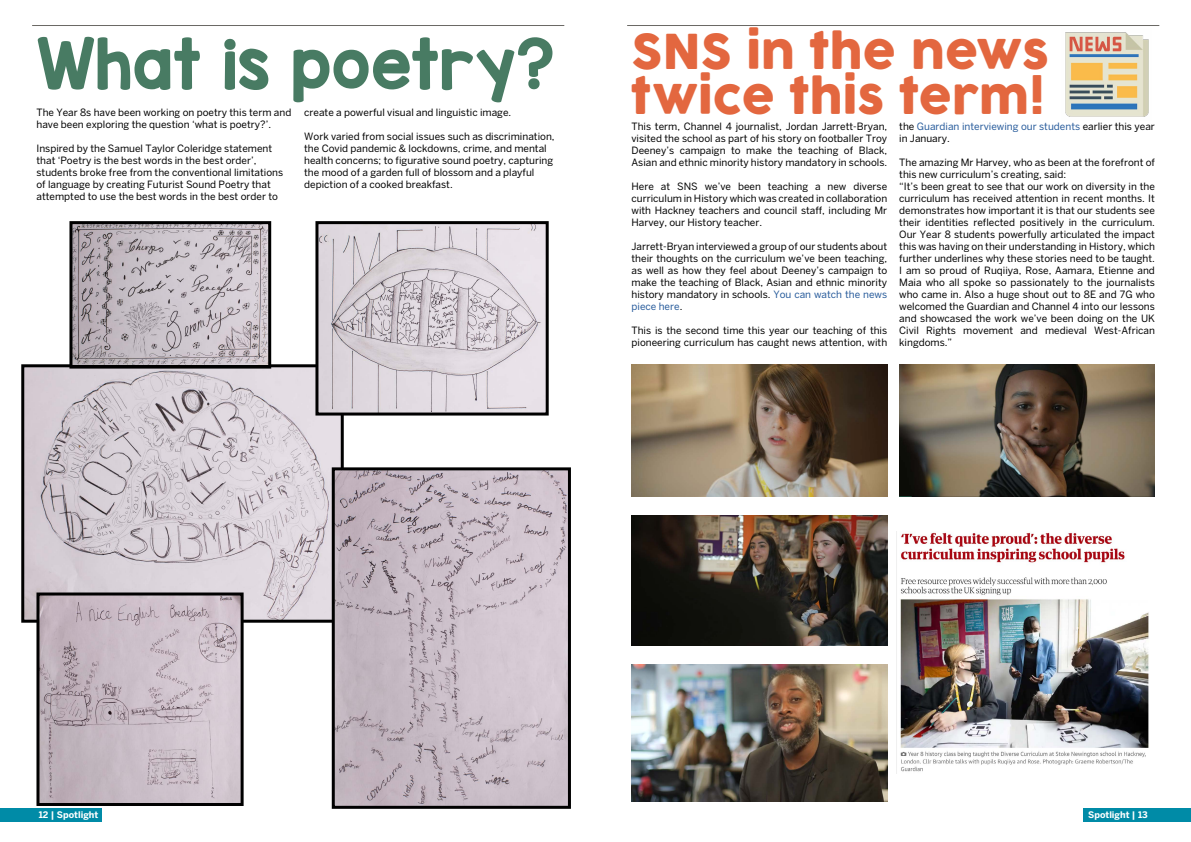
<style>
.page{position:relative;width:1191px;height:842px;background:#fff}
.page>*{position:absolute;margin:0;border:0;box-sizing:border-box;transform-origin:0 0}
.t1{font:59px "KG Red Hands";color:#487b63}
.t2{font:47px/45px "Cocogoose";color:#e3673f}
.t3{font:10px/12px "Benton Sans";color:#000}
.t4{font:10px/12px "Benton Sans";color:#275b9b}
.t5{font:700 9px "Benton Sans";color:#fff}
.s1{color:#275b9b}
.s2{color:#000}
</style>
<div class="page">
<hr style="left:32px;top:25px;width:532px;height:1px;background:#6a6864">
<hr style="left:627px;top:25px;width:532px;height:1px;background:#6a6864">
<div style="left:0;top:809px;width:102px;height:13px;background:#008ba7"></div>
<div style="left:1083px;top:809px;width:108px;height:13px;background:#008ba7"></div>
<img style="left:25px;top:368px;width:315px;height:251px">
<div style="left:21px;top:364px;width:323px;height:259px;border:3px solid #000"></div>
<img style="left:319px;top:225px;width:226px;height:187px">
<div style="left:315px;top:221px;width:234px;height:195px;border:3px solid #000"></div>
<img style="left:40px;top:596px;width:200px;height:206px">
<div style="left:36px;top:592px;width:208px;height:214px;border:3px solid #000"></div>
<img style="left:73px;top:225px;width:194px;height:139px">
<div style="left:69px;top:221px;width:202px;height:148px;border:3px solid #000"></div>
<img style="left:336px;top:471px;width:231px;height:334px">
<div style="left:332px;top:467px;width:239px;height:342px;border:3px solid #000"></div>
<img style="left:896px;top:531px;width:253px;height:243px">
<img style="left:899px;top:364px;width:256px;height:132px">
<img style="left:631px;top:364px;width:256px;height:132px">
<img style="left:631px;top:515px;width:256px;height:130px">
<img style="left:631px;top:664px;width:256px;height:138px">
<img style="left:1065px;top:32px;width:84px;height:85px">
<h1 class="t1" style="left:36px;top:25px;width:520px">What is poetry?</h1>
<h2 class="t2" style="left:631px;top:31px;width:460px">SNS in the news - twice this term!</h2>
<p class="t3" style="left:631px;top:120px;width:257px;text-align:justify">This term, Channel 4 journalist, Jordan Jarrett-Bryan, visited the school as part of his story on footballer Troy Deeney’s campaign to make the teaching of Black, Asian and ethnic minority history mandatory in schools.</p>
<p class="t3" style="left:631px;top:180px;width:257px;text-align:justify">Here at SNS we’ve been teaching a new diverse curriculum in History which was created in collaboration with Hackney teachers and council staff, including Mr Harvey, our History teacher.</p>
<p class="t3" style="left:631px;top:240px;width:257px;text-align:justify">Jarrett-Bryan interviewed a group of our students about their thoughts on the curriculum we’ve been teaching, as well as how they feel about Deeney’s campaign to make the teaching of Black, Asian and ethnic minority history mandatory in schools. <span class="s1">You can watch the news piece here</span>.</p>
<p class="t3" style="left:631px;top:324px;width:257px">This is the second time this year our teaching of this pioneering curriculum has caught news attention, with</p>
<p class="t3" style="left:36px;top:106px;width:256px">The Year 8s have been working on poetry this term and have been exploring the question ‘what is poetry?’.</p>
<p class="t3" style="left:36px;top:142px;width:248px">Inspired by the Samuel Taylor Coleridge statement that ‘Poetry is the best words in the best order’, students broke free from the conventional limitations of language by creating Futurist Sound Poetry that attempted to use the best words in the best order to</p>
<p class="t3" style="left:304px;top:106px;width:208px">create a powerful visual and linguistic image.</p>
<p class="t3" style="left:304px;top:130px;width:252px">Work varied from social issues such as discrimination, the Covid pandemic &amp; lockdowns, crime, and mental health concerns; to figurative sound poetry, capturing the mood of a garden full of blossom and a playful depiction of a cooked breakfast.</p>
<p class="t4" style="left:899px;top:120px;width:257px"><span class="s2">the</span> Guardian interviewing our students <span class="s2">earlier this year in January.</span></p>
<p class="t3" style="left:899px;top:156px;width:257px">The amazing Mr Harvey, who as been at the forefront of this new curriculum’s creating, said:<br>“It’s been great to see that our work on diversity in the curriculum has received attention in recent months. It demonstrates how important it is that our students see their identities reflected positively in the curriculum.<br>Our Year 8 students powerfully articulated the impact this was having on their understanding in History, which further underlines why these stories need to be taught.<br>I am so proud of Ruqiiya, Rose, Aamara, Etienne and Maia who all spoke so passionately to the journalists who came in. Also a huge shout out to 8E and 7G who welcomed the Guardian and Channel 4 into our lessons and showcased the work we’ve been doing on the UK Civil Rights movement and medieval West-African kingdoms.”</p>
<p class="t5" style="left:39px;top:810px;width:61px">12 | Spotlight</p>
<p class="t5" style="left:1088px;top:809px;width:61px">Spotlight | 13</p>
</div>
